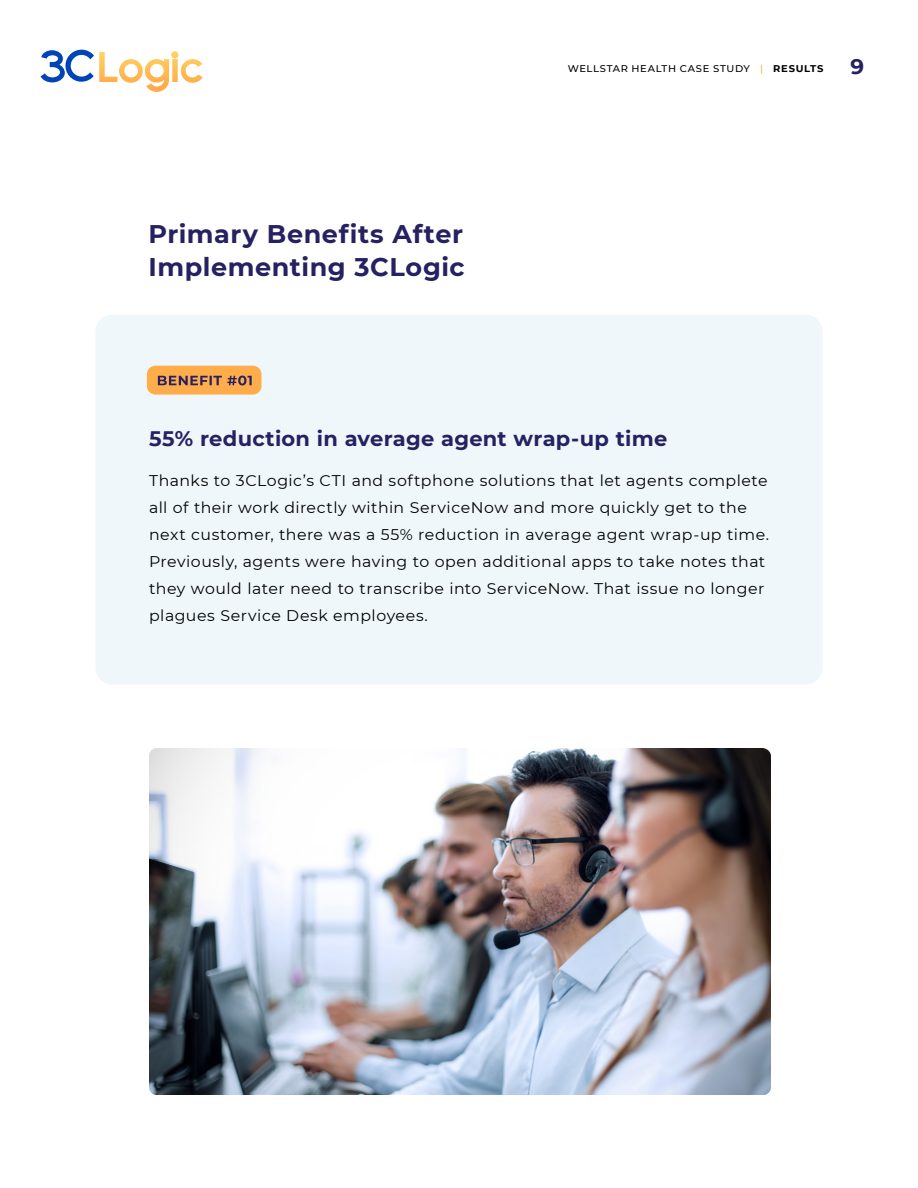
<style>
.page{position:relative;width:918px;height:1188px;background:#fff}
.page>*{position:absolute;margin:0;border:0;box-sizing:border-box;transform-origin:0 0}
.t1{font:700 25.5px/33px "Montserrat";letter-spacing:.02em;color:#262161}
.t2{font:700 21px "Montserrat";letter-spacing:.01em;color:#262161}
.t3{font:15.45px/27px "Montserrat";letter-spacing:.03em;color:#000}
.t4{font:500 9.75px "Montserrat";letter-spacing:.065em;color:#000}
.s1{color:#ffad4b}
.s2{font-weight:700}
</style>
<div class="page">
<div style="left:95px;top:315px;width:728px;height:370px;background:#f0f7fb;border-radius:17px"></div>
<div style="left:147px;top:366px;width:114px;height:29px;background:#ffad4b;border-radius:9px"></div>
<svg style="left:158px;top:376px;width:94px;height:9px"></svg>
<img style="left:150px;top:748px;width:620px;height:346px">
<svg style="left:41px;top:50px;width:161px;height:42px"></svg>
<h1 class="t1" style="left:148px;top:216px;width:318px">Primary Benefits After<br>Implementing 3CLogic</h1>
<p class="t4" style="left:568px;top:62px;width:257px">WELLSTAR HEALTH CASE STUDY <span class="s1">|</span> <span class="s2">RESULTS</span></p>
<h2 class="t2" style="left:850px;top:52px;width:15px">9</h2>
<h2 class="t2" style="left:149px;top:423px;width:520px">55% reduction in average agent wrap-up time</h2>
<p class="t3" style="left:149px;top:466px;width:622px">Thanks to 3CLogic’s CTI and softphone solutions that let agents complete all of their work directly within ServiceNow and more quickly get to the next customer, there was a 55% reduction in average agent wrap-up time.<br>Previously, agents were having to open additional apps to take notes that they would later need to transcribe into ServiceNow. That issue no longer plagues Service Desk employees.</p>
</div>
